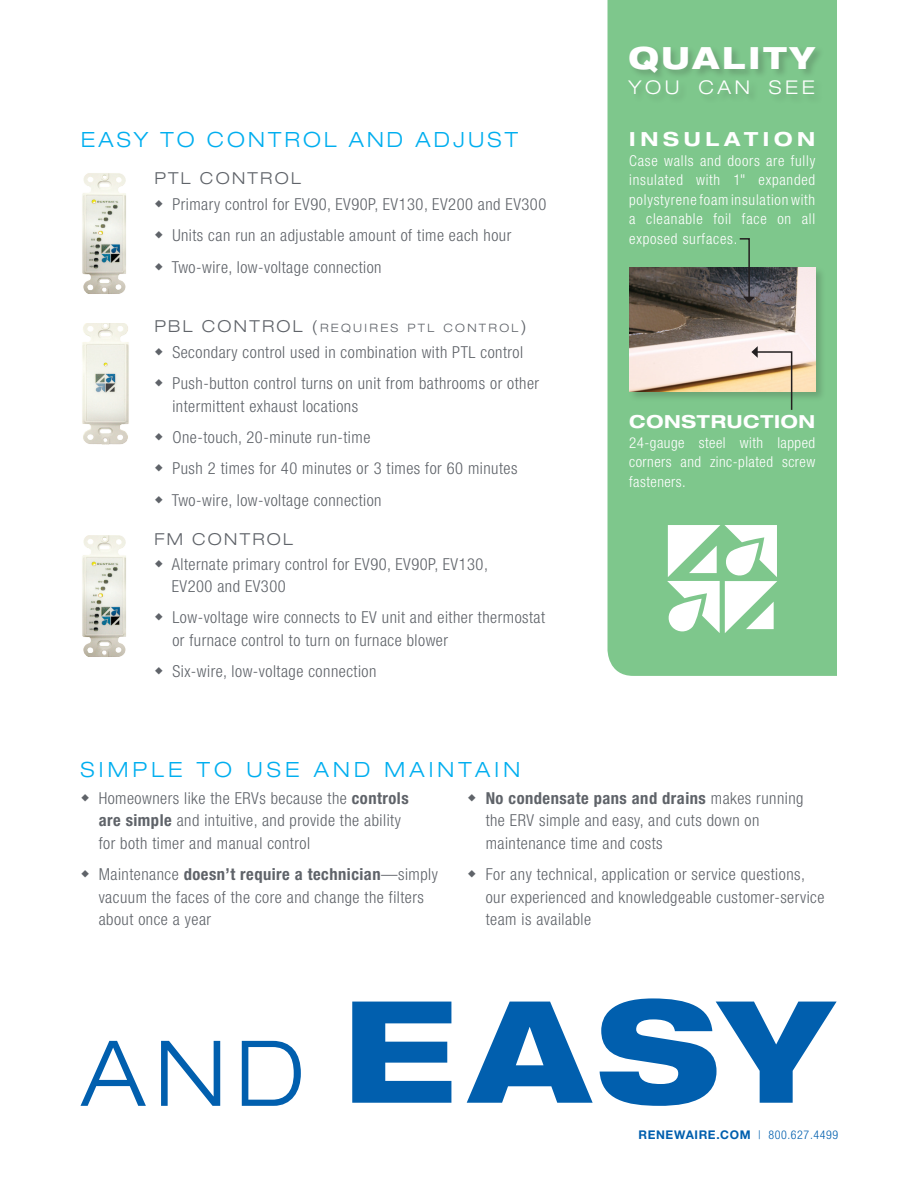
<style>
.page{position:relative;width:918px;height:1188px;background:#fff}
.page>*{position:absolute;margin:0;border:0;box-sizing:border-box;transform-origin:0 0}
.t1{font:800 expanded 30.6px "Helvetica Neue LT Std";letter-spacing:.1em;color:#fff}
.t2{font:300 expanded 21px "Helvetica Neue LT Std";letter-spacing:.2em;color:#00aeef}
.t3{font:300 expanded 21px "Helvetica Neue LT Std";letter-spacing:.155em;color:#00aeef}
.t4{font:700 expanded 19.5px "Helvetica Neue LT Std";letter-spacing:.24em;color:#fff}
.t5{font:300 expanded 19.05px "Helvetica Neue LT Std";letter-spacing:.19em;color:#fff}
.t6{font:700 expanded 18px "Helvetica Neue LT Std";letter-spacing:.045em;color:#fff}
.t7{font:300 condensed 16.5px/22.5px "Helvetica Neue";letter-spacing:.03em;color:#5f6369}
.t8{font:300 expanded 16.5px "Helvetica Neue LT Std";letter-spacing:.14em;color:#5f6369}
.t9{font:300 condensed 15px/19.5px "Helvetica Neue";letter-spacing:.04em;color:#fff;text-align:justify}
.t10{font:700 12px "Helvetica Neue LT Std";letter-spacing:.05em;color:#015fae}
.t11{font:300 expanded 11.55px "Helvetica Neue LT Std";letter-spacing:.2em;color:#5f6369}
.s1{font-size:16.5px}
.s2{font-weight:700}
.s3{font-family:"Helvetica Neue";font-weight:300;font-stretch:condensed}
</style>
<div class="page">
<svg style="left:81px;top:1041px;width:220px;height:65px"></svg>
<svg style="left:352px;top:1002px;width:241px;height:101px"></svg>
<svg style="left:600px;top:998px;width:237px;height:108px"></svg>
<div style="left:608px;top:0;width:229px;height:676px;background:#7ec78c"></div>
<div style="left:628px;top:266px;width:198px;height:136px;background:#231f20;opacity:.2"></div>
<img style="left:629px;top:268px;width:186px;height:123px">
<svg style="left:738px;top:237px;width:17px;height:66px"></svg>
<svg style="left:751px;top:346px;width:42px;height:65px;background:#c0c5a3"></svg>
<img style="left:82px;top:535px;width:44px;height:122px">
<img style="left:82px;top:323px;width:47px;height:122px">
<img style="left:82px;top:173px;width:44px;height:121px">
<div style="left:628px;top:45px;width:197px;height:59px;background:#231f20;opacity:.2"></div>
<svg style="left:667px;top:525px;width:110px;height:108px"></svg>
<p class="t3" style="left:81px;top:127px;width:439px">EASY TO CONTROL AND ADJUST</p>
<p class="t8" style="left:154px;top:168px;width:148px">PTL CONTROL</p>
<p class="t7" style="left:154px;top:193px;width:393px">◆ Primary control for EV90, EV90P, EV130, EV200 and EV300</p>
<p class="t7" style="left:154px;top:224px;width:358px">◆ Units can run an adjustable amount of time each hour</p>
<p class="t7" style="left:154px;top:255px;width:229px">◆ Two-wire, low-voltage connection</p>
<p class="t11" style="left:154px;top:321px;width:374px"><span class="s1">PBL CONTROL (</span>REQUIRES PTL CONTROL<span class="s1">)</span></p>
<p class="t7" style="left:154px;top:340px;width:370px">◆ Secondary control used in combination with PTL control</p>
<p class="t7" style="left:172px;top:372px;width:368px;text-indent:-18px">◆ Push-button control turns on unit from bathrooms or other intermittent exhaust locations</p>
<p class="t7" style="left:154px;top:426px;width:218px">◆ One-touch, 20-minute run-time</p>
<p class="t7" style="left:154px;top:457px;width:365px">◆ Push 2 times for 40 minutes or 3 times for 60 minutes</p>
<p class="t7" style="left:154px;top:489px;width:229px">◆ Two-wire, low-voltage connection</p>
<p class="t8" style="left:154px;top:530px;width:140px">FM CONTROL</p>
<p class="t7" style="left:172px;top:552px;width:318px;text-indent:-17px">◆ Alternate primary control for EV90, EV90P, EV130,<br>EV200 and EV300</p>
<p class="t7" style="left:172px;top:606px;width:374px;text-indent:-18px">◆ Low-voltage wire connects to EV unit and either thermostat or furnace control to turn on furnace blower</p>
<p class="t7" style="left:154px;top:660px;width:224px">◆ Six-wire, low-voltage connection</p>
<p class="t2" style="left:81px;top:757px;width:441px">SIMPLE TO USE AND MAINTAIN</p>
<h1 class="t1" style="left:629px;top:38px;width:188px">QUALITY</h1>
<p class="t5" style="left:629px;top:75px;width:188px">YOU CAN SEE</p>
<p class="t4" style="left:629px;top:127px;width:188px">INSULATION</p>
<p class="t9" style="left:629px;top:150px;width:187px">Case walls and doors are fully insulated with 1" expanded polystyrene foam insulation with a cleanable foil face on all exposed surfaces.</p>
<p class="t6" style="left:629px;top:410px;width:188px">CONSTRUCTION</p>
<p class="t9" style="left:629px;top:432px;width:187px">24-gauge steel with lapped corners and zinc-plated screw fasteners.</p>
<p class="t7" style="left:99px;top:787px;width:312px;text-indent:-18px">◆ Homeowners like the ERVs because the <span class="s2">controls are simple</span> and intuitive, and provide the ability for both timer and manual control</p>
<p class="t7" style="left:99px;top:863px;width:341px;text-indent:-18px">◆ Maintenance <span class="s2">doesn’t require a technician</span>—simply vacuum the faces of the core and change the filters about once a year</p>
<p class="t7" style="left:486px;top:787px;width:319px;text-indent:-18px">◆ <span class="s2">No condensate pans and drains</span> makes running the ERV simple and easy, and cuts down on maintenance time and costs</p>
<p class="t7" style="left:486px;top:863px;width:340px;text-indent:-18px">◆ For any technical, application or service questions, our experienced and knowledgeable customer-service team is available</p>
<p class="t10" style="left:639px;top:1127px;width:201px">RENEWAIRE.COM <span class="s3">| 800.627.4499</span></p>
</div>
